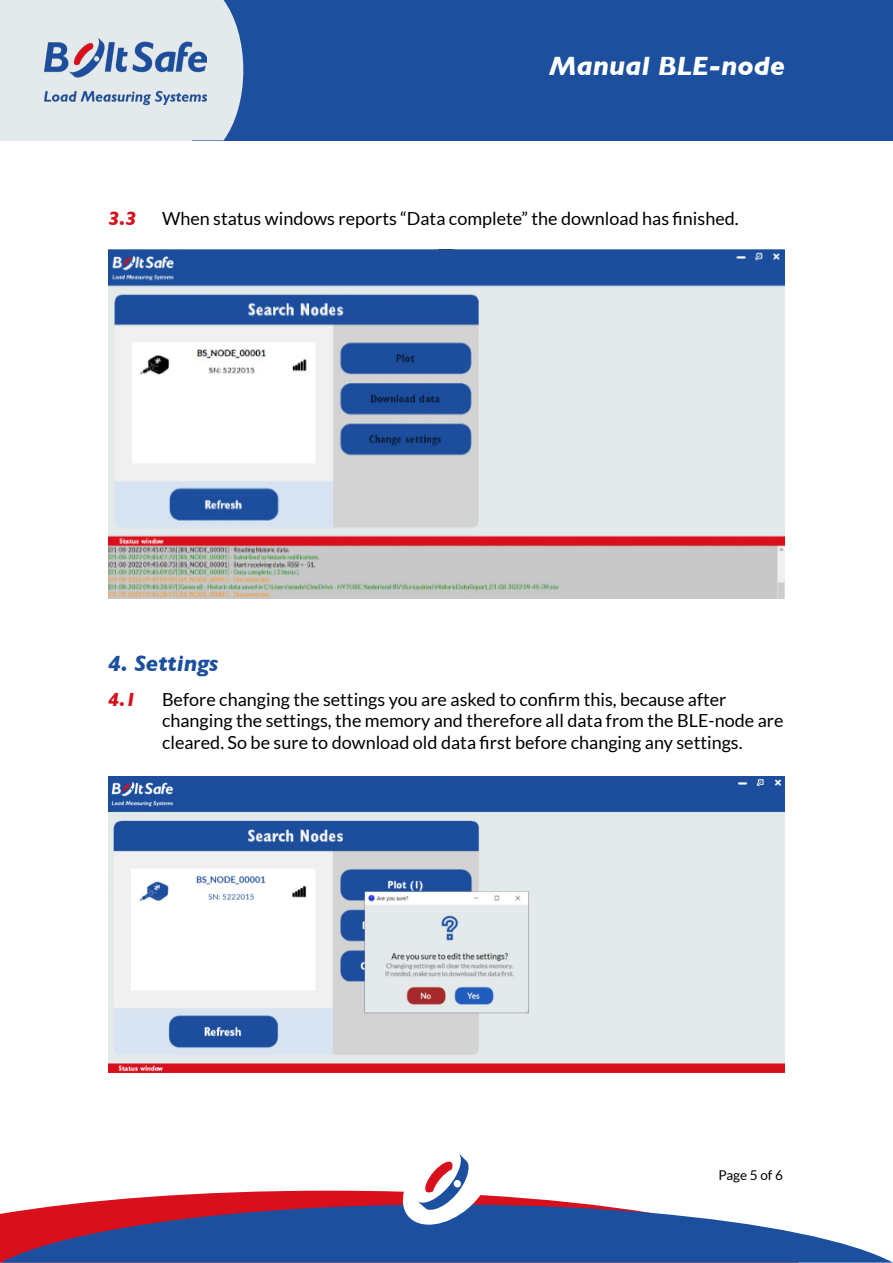
<style>
.page{position:relative;width:893px;height:1263px;background:#fff}
.page>*{position:absolute;margin:0;border:0;box-sizing:border-box;transform-origin:0 0}
.t1{font:italic 700 27px "Gill Sans";color:#fff}
.t2{font:italic 700 22.5px "Gill Sans";color:#1c509e}
.t3{font:italic 700 19.5px "Gill Sans";color:#d8101c}
.t4{font:18px/21.6px "Lato";color:#000}
.t5{font:13.5px "Lato";color:#000}
</style>
<div class="page">
<div style="left:0;top:0;width:195px;height:140px;background:#e4eaeb"></div>
<div style="left:192px;top:0;width:701px;height:140px;background:#1c509e"></div>
<svg style="left:192px;top:0;width:51px;height:140px;background:#cad5e0"></svg>
<img style="left:44px;top:38px;width:162px;height:67px">
<svg style="left:0;top:1191px;width:798px;height:72px"></svg>
<svg style="left:1px;top:1204px;width:891px;height:58px;background:#575f99"></svg>
<svg style="left:403px;top:1153px;width:92px;height:77px"></svg>
<img style="left:108px;top:250px;width:677px;height:348px">
<img style="left:108px;top:776px;width:677px;height:296px">
<h1 class="t1" style="left:549px;top:51px;width:238px">Manual BLE-node</h1>
<p class="t3" style="left:108px;top:207px;width:30px">3.3</p>
<p class="t4" style="left:162px;top:207px;width:578px">When status windows reports “Data complete” the download has finished.</p>
<p class="t2" style="left:108px;top:650px;width:112px">4. Settings</p>
<p class="t3" style="left:108px;top:688px;width:30px">4.1</p>
<p class="t4" style="left:162px;top:688px;width:623px">Before changing the settings you are asked to confirm this, because after changing the settings, the memory and therefore all data from the BLE-node are cleared. So be sure to download old data first before changing any settings.</p>
<p class="t5" style="left:718px;top:1167px;width:66px">Page 5 of 6</p>
</div>
